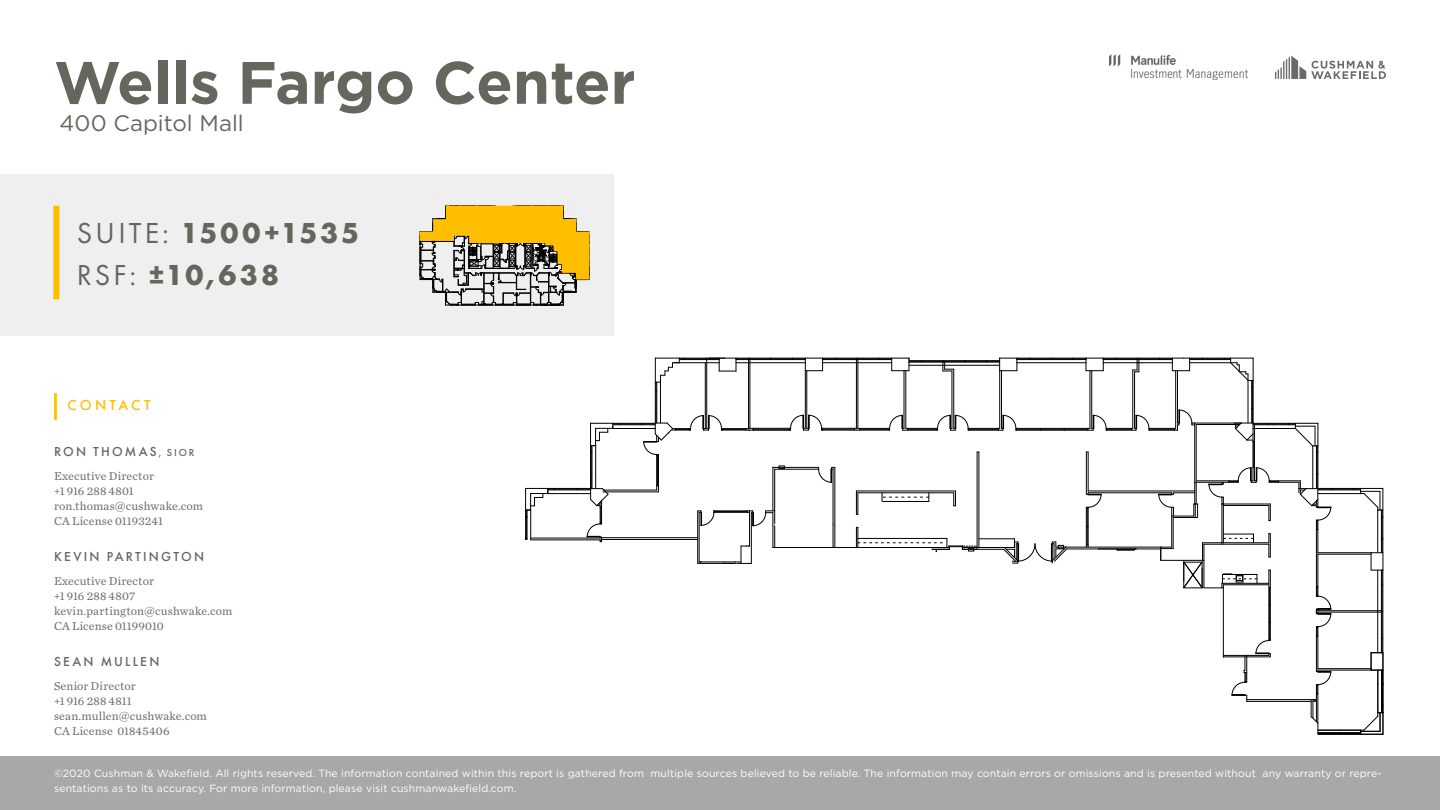
<style>
.page{position:relative;width:1440px;height:810px;background:#fff}
.page>*{position:absolute;margin:0;border:0;box-sizing:border-box;transform-origin:0 0}
.t1{font:700 59.7px "Gotham";color:#65665e}
.t2{font:700 30px/42.8px "Futura PT";letter-spacing:.095em;color:#65665e}
.t3{font:22.35px "Gotham";color:#65665e}
.t4{font:500 15px "Futura PT";letter-spacing:.215em;color:#ffbf00}
.t5{font:500 13.5px "Futura PT";letter-spacing:.165em;color:#65665e}
.t6{font:12px/15px "Chronicle Text G2";letter-spacing:.015em;color:#6f7171}
.t7{font:10.5px/15px "Gotham";letter-spacing:.01em;color:#fff}
.s1{font-weight:400}
.s2{font-size:10.5px}
</style>
<div class="page">
<div style="left:0;top:756px;width:1440px;height:54px;background:#a7a8aa"></div>
<hr style="left:54px;top:393px;width:3px;height:27px;background:#ffbf00">
<svg style="left:1275px;top:56px;width:111px;height:23px"></svg>
<img style="left:1110px;top:54px;width:137px;height:26px">
<div style="left:0;top:174px;width:614px;height:162px;background:#efeff0"></div>
<div style="left:53px;top:206px;width:6px;height:93px;background:#ffbf00"></div>
<svg style="left:525px;top:357px;width:729px;height:207px"></svg>
<hr style="left:805px;top:371px;width:1px;height:57px;background:#000">
<hr style="left:806px;top:371px;width:1px;height:57px;background:#000">
<hr style="left:821px;top:430px;width:35px;height:1px;background:#000">
<hr style="left:821px;top:428px;width:35px;height:1px;background:#000">
<hr style="left:1253px;top:381px;width:1px;height:42px;background:#000">
<hr style="left:1247px;top:381px;width:1px;height:42px;background:#000">
<hr style="left:1251px;top:381px;width:1px;height:42px;background:#000">
<hr style="left:1252px;top:381px;width:1px;height:42px;background:#000">
<hr style="left:1183px;top:358px;width:47px;height:1px;background:#000">
<hr style="left:709px;top:358px;width:200px;height:1px;background:#000">
<hr style="left:909px;top:360px;width:90px;height:1px;background:#000">
<hr style="left:999px;top:358px;width:86px;height:1px;background:#000">
<hr style="left:1085px;top:358px;width:98px;height:1px;background:#000">
<hr style="left:1103px;top:359px;width:69px;height:1px;background:#000">
<hr style="left:1017px;top:359px;width:69px;height:1px;background:#000">
<hr style="left:909px;top:362px;width:90px;height:1px;background:#000">
<hr style="left:909px;top:361px;width:90px;height:1px;background:#000">
<hr style="left:822px;top:359px;width:69px;height:1px;background:#000">
<hr style="left:736px;top:359px;width:69px;height:1px;background:#000">
<hr style="left:1189px;top:362px;width:41px;height:1px;background:#000">
<hr style="left:1017px;top:362px;width:69px;height:1px;background:#000">
<hr style="left:909px;top:365px;width:90px;height:1px;background:#000">
<hr style="left:856px;top:362px;width:35px;height:1px;background:#000">
<hr style="left:822px;top:362px;width:34px;height:1px;background:#000">
<hr style="left:736px;top:362px;width:69px;height:1px;background:#000">
<hr style="left:679px;top:359px;width:40px;height:1px;background:#000">
<hr style="left:1189px;top:359px;width:41px;height:1px;background:#000">
<hr style="left:1141px;top:362px;width:31px;height:1px;background:#000">
<hr style="left:1103px;top:362px;width:34px;height:1px;background:#000">
<svg style="left:1172px;top:358px;width:18px;height:13px"></svg>
<svg style="left:1085px;top:358px;width:19px;height:13px"></svg>
<svg style="left:999px;top:358px;width:18px;height:13px"></svg>
<svg style="left:891px;top:358px;width:18px;height:13px"></svg>
<svg style="left:805px;top:358px;width:18px;height:13px"></svg>
<svg style="left:719px;top:358px;width:18px;height:14px"></svg>
<hr style="left:655px;top:382px;width:1px;height:41px;background:#000">
<hr style="left:656px;top:382px;width:1px;height:41px;background:#000">
<hr style="left:591px;top:446px;width:1px;height:42px;background:#000">
<hr style="left:590px;top:446px;width:1px;height:42px;background:#000">
<hr style="left:592px;top:446px;width:1px;height:42px;background:#000">
<hr style="left:548px;top:489px;width:42px;height:1px;background:#000">
<hr style="left:548px;top:488px;width:42px;height:1px;background:#000">
<hr style="left:548px;top:493px;width:42px;height:1px;background:#000">
<hr style="left:548px;top:490px;width:42px;height:1px;background:#000">
<hr style="left:595px;top:446px;width:1px;height:43px;background:#000">
<hr style="left:660px;top:381px;width:1px;height:42px;background:#000">
<hr style="left:674px;top:362px;width:45px;height:1px;background:#000">
<svg style="left:655px;top:358px;width:30px;height:25px"></svg>
<hr style="left:679px;top:358px;width:46px;height:1px;background:#000">
<svg style="left:525px;top:488px;width:23px;height:52px"></svg>
<svg style="left:1230px;top:358px;width:24px;height:23px"></svg>
<hr style="left:773px;top:547px;width:159px;height:1px;background:#000">
<hr style="left:1066px;top:549px;width:94px;height:1px;background:#000">
<hr style="left:1066px;top:547px;width:94px;height:1px;background:#000">
<hr style="left:748px;top:360px;width:1px;height:69px;background:#000">
<hr style="left:749px;top:360px;width:1px;height:68px;background:#000">
<hr style="left:856px;top:360px;width:1px;height:68px;background:#000">
<hr style="left:857px;top:360px;width:1px;height:68px;background:#000">
<hr style="left:883px;top:501px;width:46px;height:1px;background:#000">
<hr style="left:858px;top:493px;width:95px;height:1px;background:#000">
<svg style="left:953px;top:491px;width:3px;height:16px"></svg>
<hr style="left:977px;top:452px;width:1px;height:95px;background:#000">
<hr style="left:978px;top:452px;width:1px;height:95px;background:#000">
<hr style="left:905px;top:371px;width:1px;height:57px;background:#000">
<hr style="left:904px;top:371px;width:1px;height:57px;background:#000">
<hr style="left:953px;top:369px;width:1px;height:59px;background:#000">
<hr style="left:951px;top:371px;width:1px;height:57px;background:#000">
<svg style="left:942px;top:361px;width:12px;height:11px"></svg>
<hr style="left:1001px;top:371px;width:1px;height:57px;background:#000">
<hr style="left:999px;top:371px;width:1px;height:57px;background:#000">
<hr style="left:1091px;top:371px;width:1px;height:57px;background:#000">
<hr style="left:1089px;top:371px;width:1px;height:57px;background:#000">
<hr style="left:1175px;top:371px;width:1px;height:57px;background:#000">
<hr style="left:1177px;top:371px;width:1px;height:52px;background:#000">
<hr style="left:1016px;top:428px;width:74px;height:1px;background:#000">
<hr style="left:1016px;top:430px;width:77px;height:1px;background:#000">
<hr style="left:1016px;top:429px;width:72px;height:1px;background:#000">
<hr style="left:856px;top:491px;width:99px;height:1px;background:#000">
<svg style="left:1086px;top:409px;width:297px;height:326px"></svg>
<hr style="left:1134px;top:372px;width:1px;height:56px;background:#000">
<hr style="left:1132px;top:370px;width:1px;height:58px;background:#000">
<svg style="left:1132px;top:358px;width:9px;height:15px"></svg>
<svg style="left:882px;top:493px;width:47px;height:8px"></svg>
<svg style="left:856px;top:491px;width:2px;height:24px"></svg>
<hr style="left:834px;top:467px;width:1px;height:59px;background:#000">
<hr style="left:833px;top:469px;width:1px;height:55px;background:#000">
<hr style="left:774px;top:469px;width:1px;height:42px;background:#000">
<hr style="left:772px;top:467px;width:1px;height:44px;background:#000">
<hr style="left:773px;top:467px;width:45px;height:1px;background:#000">
<hr style="left:775px;top:469px;width:43px;height:1px;background:#000">
<svg style="left:818px;top:467px;width:17px;height:15px"></svg>
<svg style="left:854px;top:415px;width:163px;height:16px"></svg>
<hr style="left:822px;top:429px;width:32px;height:1px;background:#000">
<svg style="left:856px;top:527px;width:211px;height:37px"></svg>
<svg style="left:779px;top:466px;width:5px;height:3px"></svg>
<hr style="left:601px;top:537px;width:97px;height:1px;background:#000">
<hr style="left:601px;top:539px;width:97px;height:1px;background:#000">
<svg style="left:833px;top:524px;width:2px;height:23px"></svg>
<hr style="left:603px;top:492px;width:55px;height:1px;background:#000">
<hr style="left:603px;top:490px;width:54px;height:1px;background:#000">
<hr style="left:658px;top:455px;width:1px;height:37px;background:#000">
<hr style="left:656px;top:455px;width:1px;height:35px;background:#000">
<hr style="left:657px;top:455px;width:1px;height:31px;background:#000">
<hr style="left:706px;top:360px;width:1px;height:54px;background:#000">
<hr style="left:705px;top:363px;width:1px;height:66px;background:#000">
<svg style="left:590px;top:413px;width:233px;height:43px"></svg>
<hr style="left:531px;top:538px;width:69px;height:1px;background:#000">
<hr style="left:531px;top:540px;width:70px;height:1px;background:#000">
<svg style="left:587px;top:488px;width:21px;height:54px"></svg>
<hr style="left:697px;top:511px;width:1px;height:52px;background:#000">
<svg style="left:698px;top:511px;width:77px;height:53px"></svg>
<svg style="left:420px;top:206px;width:170px;height:100px"></svg>
<h1 class="t1" style="left:54px;top:43px;width:583px">Wells Fargo Center</h1>
<h3 class="t3" style="left:60px;top:108px;width:186px">400 Capitol Mall</h3>
<h2 class="t2" style="left:77px;top:210px;width:284px"><span class="s1">SUITE:</span> 1500+1535<br><span class="s1">RSF:</span> ±10,638</h2>
<h3 class="t4" style="left:67px;top:396px;width:85px">CONTACT</h3>
<p class="t5" style="left:54px;top:443px;width:142px">RON THOMAS<span class="s2">, SIOR</span></p>
<p class="t6" style="left:54px;top:468px;width:151px">Executive Director<br>+1 916 288 4801 ron.thomas@cushwake.com<br>CA License 01193241</p>
<p class="t5" style="left:54px;top:548px;width:152px">KEVIN PARTINGTON</p>
<p class="t6" style="left:54px;top:572px;width:180px">Executive Director<br>+1 916 288 4807 kevin.partington@cushwake.com<br>CA License 01199010</p>
<p class="t5" style="left:54px;top:653px;width:107px">SEAN MULLEN</p>
<p class="t6" style="left:54px;top:677px;width:154px">Senior Director<br>+1 916 288 4811 sean.mullen@cushwake.com<br>CA License 01845406</p>
<p class="t7" style="left:54px;top:765px;width:1329px">©2020 Cushman &amp; Wakefield. All rights reserved. The information contained within this report is gathered from multiple sources believed to be reliable. The information may contain errors or omissions and is presented without any warranty or repre&shy;sentations as to its accuracy. For more information, please visit cushmanwakefield.com.</p>
</div>
